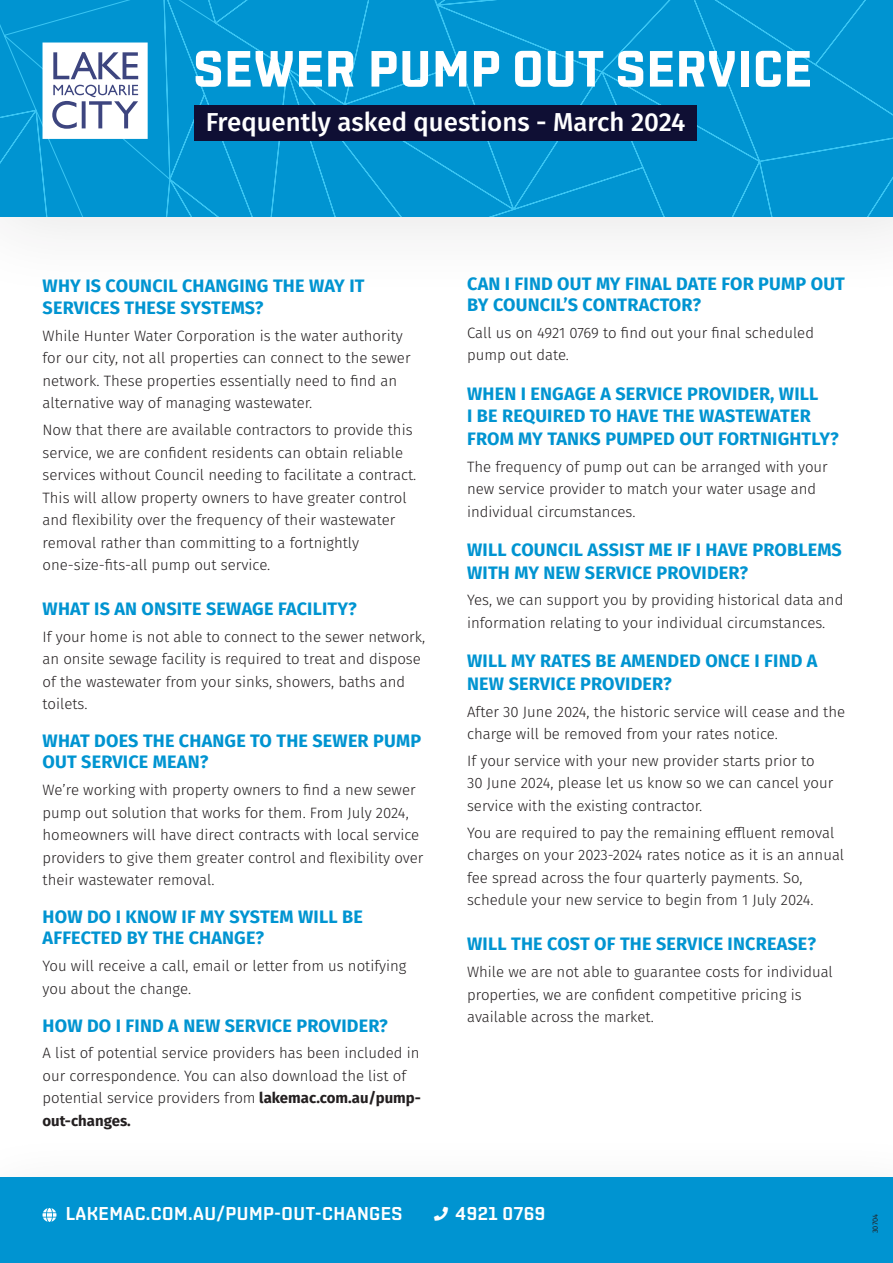
<style>
.page{position:relative;width:893px;height:1263px;background:#fff}
.page>*{position:absolute;margin:0;border:0;box-sizing:border-box;transform-origin:0 0}
.t1{font:700 51px "Shentox";letter-spacing:.02em;color:#fff}
.FiraSubHead{font:500 25.95px "Fira Sans";color:#fff}
.CITY_BRAND_PLAIN_PARA{font:600 18.6px "Shentox";letter-spacing:.025em;color:#fff}
.CITY_BRAND_PLAIN_PARA-2{font:700 18px/22.5px "Fira Sans";letter-spacing:.01em;color:#0094d1}
.CITY_BRAND_PLAIN_PARA-3{font:300 15px/22.5px "Fira Sans";color:#231f20}
.t2{font:7.5px "Fira Sans";letter-spacing:-.005em;color:#231f20}
.s1{font-weight:700}
</style>
<div class="page">
<div style="left:0;top:0;width:893px;height:306px;background:#fbfbfb"></div>
<div style="left:0;top:0;width:893px;height:217px;background:#0094d1"></div>
<svg style="left:43px;top:43px;width:105px;height:96px"></svg>
<div style="left:194px;top:105px;width:503px;height:35px;background:#0f0f34"></div>
<div style="left:0;top:1178px;width:893px;height:85px;background:#0094d1"></div>
<svg style="left:43px;top:1208px;width:13px;height:14px"></svg>
<p class="t1" style="left:193px;top:39px;width:620px">SEWER PUMP OUT SERVICE</p>
<p class="FiraSubHead" style="left:206px;top:102px;width:481px">Frequently asked questions - March 2024</p>
<p class="CITY_BRAND_PLAIN_PARA-2" style="left:43px;top:273px;width:323px">WHY IS COUNCIL CHANGING THE WAY IT<br>SERVICES THESE SYSTEMS?</p>
<p class="CITY_BRAND_PLAIN_PARA-3" style="left:43px;top:324px;width:370px">While Hunter Water Corporation is the water authority for our city, not all properties can connect to the sewer network. These properties essentially need to find an alternative way of managing wastewater.</p>
<p class="CITY_BRAND_PLAIN_PARA-3" style="left:43px;top:418px;width:375px">Now that there are available contractors to provide this service, we are confident residents can obtain reliable services without Council needing to facilitate a contract.<br>This will allow property owners to have greater control and flexibility over the frequency of their wastewater removal rather than committing to a fortnightly one-size-fits-all pump out service.</p>
<p class="CITY_BRAND_PLAIN_PARA-2" style="left:43px;top:596px;width:316px">WHAT IS AN ONSITE SEWAGE FACILITY?</p>
<p class="CITY_BRAND_PLAIN_PARA-3" style="left:43px;top:625px;width:384px">If your home is not able to connect to the sewer network, an onsite sewage facility is required to treat and dispose of the wastewater from your sinks, showers, baths and toilets.</p>
<p class="CITY_BRAND_PLAIN_PARA-2" style="left:43px;top:729px;width:380px;line-height:21px">WHAT DOES THE CHANGE TO THE SEWER PUMP<br>OUT SERVICE MEAN?</p>
<p class="CITY_BRAND_PLAIN_PARA-3" style="left:43px;top:779px;width:382px">We’re working with property owners to find a new sewer pump out solution that works for them. From July 2024, homeowners will have direct contracts with local service providers to give them greater control and flexibility over their wastewater removal.</p>
<p class="CITY_BRAND_PLAIN_PARA-2" style="left:43px;top:905px;width:322px;line-height:21px">HOW DO I KNOW IF MY SYSTEM WILL BE<br>AFFECTED BY THE CHANGE?</p>
<p class="CITY_BRAND_PLAIN_PARA-3" style="left:43px;top:954px;width:366px">You will receive a call, email or letter from us notifying you about the change.</p>
<p class="CITY_BRAND_PLAIN_PARA-2" style="left:43px;top:1013px;width:347px">HOW DO I FIND A NEW SERVICE PROVIDER?</p>
<p class="CITY_BRAND_PLAIN_PARA-3" style="left:43px;top:1042px;width:380px">A list of potential service providers has been included in our correspondence. You can also download the list of potential service providers from <span class="s1">lakemac.com.au/pump&shy;out-changes.</span></p>
<p class="CITY_BRAND_PLAIN_PARA-2" style="left:467px;top:272px;width:379px;line-height:21px">CAN I FIND OUT MY FINAL DATE FOR PUMP OUT<br>BY COUNCIL’S CONTRACTOR?</p>
<p class="CITY_BRAND_PLAIN_PARA-3" style="left:467px;top:321px;width:348px">Call us on 4921 0769 to find out your final scheduled pump out date.</p>
<p class="CITY_BRAND_PLAIN_PARA-2" style="left:467px;top:381px;width:373px">WHEN I ENGAGE A SERVICE PROVIDER, WILL<br>I BE REQUIRED TO HAVE THE WASTEWATER<br>FROM MY TANKS PUMPED OUT FORTNIGHTLY?</p>
<p class="CITY_BRAND_PLAIN_PARA-3" style="left:467px;top:455px;width:362px">The frequency of pump out can be arranged with your new service provider to match your water usage and individual circumstances.</p>
<p class="CITY_BRAND_PLAIN_PARA-2" style="left:467px;top:537px;width:376px">WILL COUNCIL ASSIST ME IF I HAVE PROBLEMS<br>WITH MY NEW SERVICE PROVIDER?</p>
<p class="CITY_BRAND_PLAIN_PARA-3" style="left:467px;top:589px;width:378px">Yes, we can support you by providing historical data and information relating to your individual circumstances.</p>
<p class="CITY_BRAND_PLAIN_PARA-2" style="left:467px;top:649px;width:352px">WILL MY RATES BE AMENDED ONCE I FIND A<br>NEW SERVICE PROVIDER?</p>
<p class="CITY_BRAND_PLAIN_PARA-3" style="left:467px;top:700px;width:380px">After 30 June 2024, the historic service will cease and the charge will be removed from your rates notice.</p>
<p class="CITY_BRAND_PLAIN_PARA-3" style="left:467px;top:749px;width:368px">If your service with your new provider starts prior to<br>30 June 2024, please let us know so we can cancel your service with the existing contractor.</p>
<p class="CITY_BRAND_PLAIN_PARA-3" style="left:467px;top:821px;width:379px">You are required to pay the remaining effluent removal charges on your 2023-2024 rates notice as it is an annual fee spread across the four quarterly payments. So, schedule your new service to begin from 1 July 2024.</p>
<p class="CITY_BRAND_PLAIN_PARA-2" style="left:467px;top:931px;width:350px">WILL THE COST OF THE SERVICE INCREASE?</p>
<p class="CITY_BRAND_PLAIN_PARA-3" style="left:467px;top:960px;width:367px">While we are not able to guarantee costs for individual properties, we are confident competitive pricing is available across the market.</p>
<p class="CITY_BRAND_PLAIN_PARA" style="left:66px;top:1203px;width:338px">LAKEMAC.COM.AU/PUMP-OUT-CHANGES</p>
<p class="CITY_BRAND_PLAIN_PARA" style="left:434px;top:1203px;width:112px">□■ 4921 0769</p>
<p class="t2" style="left:870px;top:1233px;width:21px;rotate:-90deg">30704</p>
</div>
